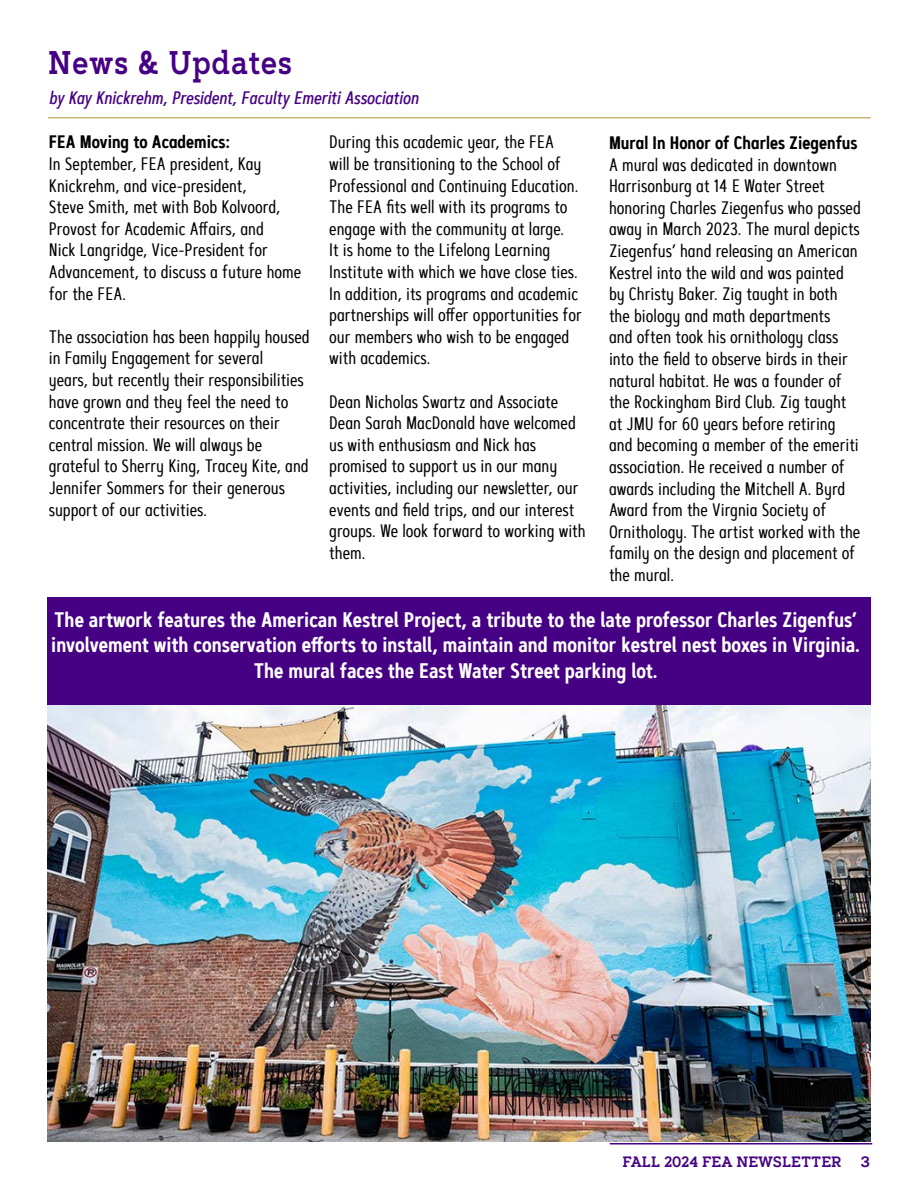
<style>
.page{position:relative;width:918px;height:1188px;background:#fff}
.page>*{position:absolute;margin:0;border:0;box-sizing:border-box;transform-origin:0 0}
.t1{font:600 32.85px "Artegra Slab";letter-spacing:.04em;color:#450084;scale:.83 1}
.t2{font:600 21px/25.2px "Artegra Sans Cn";color:#fff;text-align:center}
.t3{font:18px/21.6px "Artegra Sans Cn Alt";color:#000}
.t4{font:18px "Artegra Sans Cn Alt S Bold";color:#000}
.t5{font:18px "Artegra Sans Cn Medium It";color:#450084}
.t6{font:600 15px "Artegra Slab";color:#450084;scale:.92 1}
.t7{font:600 15px "Artegra Slab";color:#450084}
</style>
<div class="page">
<hr style="left:610px;top:1143px;width:262px;height:1px;background:#450084">
<hr style="left:48px;top:117px;width:823px;height:1px;background:#cbb677">
<img style="left:47px;top:705px;width:824px;height:436px">
<div style="left:47px;top:597px;width:824px;height:108px;background:#450084"></div>
<h1 class="t1" style="left:48px;top:39px;width:296px">News &amp; Updates</h1>
<p class="t5" style="left:49px;top:85px;width:371px">by Kay Knickrehm, President, Faculty Emeriti Association</p>
<p class="t3" style="left:329px;top:131px;width:254px">During this academic year, the FEA<br>will be transitioning to the School of Professional and Continuing Education.<br>The FEA fits well with its programs to engage with the community at large.<br>It is home to the Lifelong Learning Institute with which we have close ties.<br>In addition, its programs and academic partnerships will offer opportunities for our members who wish to be engaged with academics.</p>
<p class="t3" style="left:329px;top:390px;width:258px">Dean Nicholas Swartz and Associate<br>Dean Sarah MacDonald have welcomed us with enthusiasm and Nick has promised to support us in our many activities, including our newsletter, our events and field trips, and our interest groups. We look forward to working with them.</p>
<p class="t4" style="left:49px;top:129px;width:183px">FEA Moving to Academics:</p>
<p class="t3" style="left:49px;top:153px;width:254px">In September, FEA president, Kay<br>Knickrehm, and vice-president,<br>Steve Smith, met with Bob Kolvoord,<br>Provost for Academic Affairs, and<br>Nick Langridge, Vice-President for<br>Advancement, to discuss a future home for the FEA.</p>
<p class="t3" style="left:49px;top:325px;width:262px">The association has been happily housed in Family Engagement for several<br>years, but recently their responsibilities have grown and they feel the need to concentrate their resources on their central mission. We will always be grateful to Sherry King, Tracey Kite, and Jennifer Sommers for their generous support of our activities.</p>
<p class="t4" style="left:609px;top:130px;width:250px">Mural In Honor of Charles Ziegenfus</p>
<p class="t3" style="left:609px;top:153px;width:253px">A mural was dedicated in downtown Harrisonburg at 14 E Water Street honoring Charles Ziegenfus who passed away in March 2023. The mural depicts Ziegenfus’ hand releasing an American Kestrel into the wild and was painted by Christy Baker. Zig taught in both the biology and math departments<br>and often took his ornithology class into the field to observe birds in their natural habitat. He was a founder of the Rockingham Bird Club. Zig taught at JMU for 60 years before retiring and becoming a member of the emeriti association. He received a number of awards including the Mitchell A. Byrd Award from the Virgnia Society of Ornithology. The artist worked with the family on the design and placement of the mural.</p>
<p class="t2" style="left:51px;top:607px;width:810px">The artwork features the American Kestrel Project, a tribute to the late professor Charles Zigenfus’ involvement with conservation efforts to install, maintain and monitor kestrel nest boxes in Virginia.<br>The mural faces the East Water Street parking lot.</p>
<p class="t6" style="left:623px;top:1151px;width:240px">FALL 2024 FEA NEWSLETTER</p>
<p class="t7" style="left:861px;top:1151px;width:11px">3</p>
</div>
